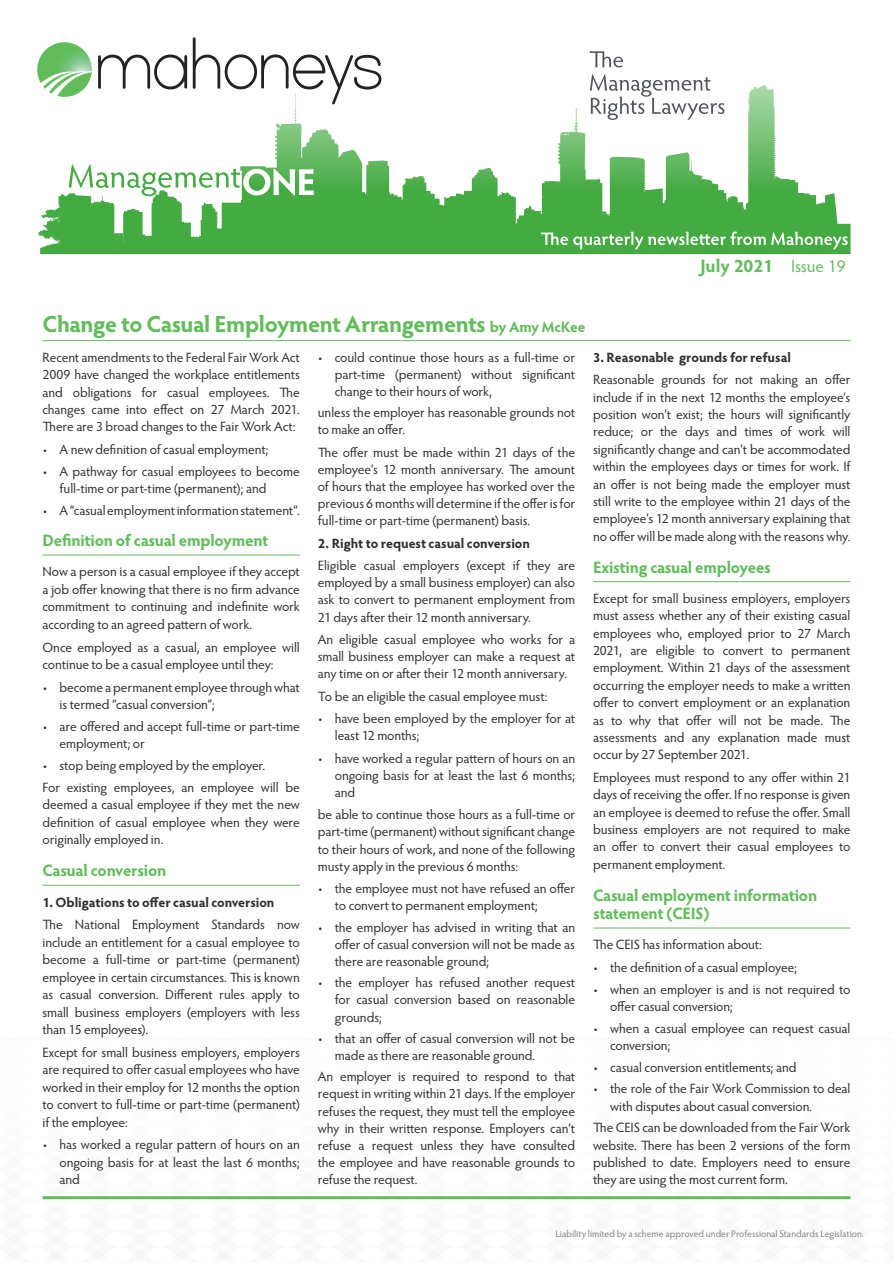
<style>
.page{position:relative;width:893px;height:1263px;background:#fff}
.page>*{position:absolute;margin:0;border:0;box-sizing:border-box;transform-origin:0 0}
.t1{font:700 23.25px "Hypatia Sans Pro";letter-spacing:-.02em;color:#63bd5c}
.t2{font:700 18px "Hypatia Sans Pro";color:#63bd5c}
.t3{font:700 16.5px/18.3px "Hypatia Sans Pro";letter-spacing:-.02em;color:#63bd5c}
.t4{font:13.5px/17.4px "Hypatia Sans Pro";letter-spacing:-.005em;color:#312f30;text-align:justify}
.t5{font:700 13.5px "Hypatia Sans Pro";letter-spacing:-.005em;color:#312f30}
.t6{font:9.75px "Hypatia Sans Pro";color:#808285}
.s1{font-weight:400;font-size:17.25px}
.s2{font-size:15px}
</style>
<div class="page">
<svg style="left:37px;top:42px;width:55px;height:42px"></svg>
<svg style="left:98px;top:55px;width:89px;height:29px"></svg>
<svg style="left:193px;top:37px;width:188px;height:47px"></svg>
<svg style="left:38px;top:84px;width:813px;height:170px"></svg>
<svg style="left:69px;top:164px;width:245px;height:32px"></svg>
<svg style="left:541px;top:232px;width:307px;height:17px;background:#71be6f"></svg>
<svg style="left:590px;top:74px;width:134px;height:46px"></svg>
<svg style="left:590px;top:51px;width:33px;height:16px"></svg>
<svg style="left:42px;top:1196px;width:809px;height:4px"></svg>
<hr style="left:43px;top:1196px;width:807px;height:3px;background:#63bd5c">
<hr style="left:43px;top:340px;width:807px;height:1px;background:#63bd5c">
<hr style="left:43px;top:555px;width:257px;height:1px;background:#63bd5c">
<hr style="left:43px;top:885px;width:257px;height:1px;background:#63bd5c">
<hr style="left:593px;top:581px;width:257px;height:1px;background:#63bd5c">
<hr style="left:593px;top:928px;width:257px;height:1px;background:#63bd5c">
<h2 class="t2" style="left:700px;top:253px;width:147px">July 2021 <span class="s1">Issue 19</span></h2>
<h1 class="t1" style="left:43px;top:307px;width:544px">Change to Casual Employment Arrangements <span class="s2">by Amy McKee</span></h1>
<p class="t4" style="left:43px;top:348px;width:259px">Recent amendments to the Federal Fair Work Act 2009 have changed the workplace entitlements and obligations for casual employees. The changes came into effect on 27 March 2021.<br>There are 3 broad changes to the Fair Work Act:</p>
<p class="t4" style="left:43px;top:440px;width:228px">• A new definition of casual employment;</p>
<p class="t4" style="left:60px;top:462px;width:242px;text-indent:-17px">• A pathway for casual employees to become full-time or part-time (permanent); and</p>
<p class="t4" style="left:43px;top:501px;width:259px">• A “casual employment information statement”.</p>
<p class="t3" style="left:43px;top:530px;width:228px">Definition of casual employment</p>
<p class="t4" style="left:43px;top:563px;width:259px">Now a person is a casual employee if they accept a job offer knowing that there is no firm advance commitment to continuing and indefinite work according to an agreed pattern of work.</p>
<p class="t4" style="left:43px;top:638px;width:259px">Once employed as a casual, an employee will continue to be a casual employee until they:</p>
<p class="t4" style="left:60px;top:678px;width:242px;text-indent:-17px">• become a permanent employee through what is termed “casual conversion”;</p>
<p class="t4" style="left:60px;top:717px;width:242px;text-indent:-17px">• are offered and accept full-time or part-time employment; or</p>
<p class="t4" style="left:43px;top:754px;width:259px;line-height:21.8px">• stop being employed by the employer.<br>For existing employees, an employee will be</p>
<p class="t4" style="left:43px;top:795px;width:259px">deemed a casual employee if they met the new definition of casual employee when they were originally employed in.</p>
<p class="t3" style="left:43px;top:861px;width:125px">Casual conversion</p>
<p class="t5" style="left:43px;top:892px;width:233px">1. Obligations to offer casual conversion</p>
<p class="t4" style="left:43px;top:915px;width:259px">The National Employment Standards now include an entitlement for a casual employee to become a full-time or part-time (permanent) employee in certain circumstances. This is known as casual conversion. Different rules apply to small business employers (employers with less than 15 employees).</p>
<p class="t4" style="left:43px;top:1043px;width:259px">Except for small business employers, employers are required to offer casual employees who have worked in their employ for 12 months the option to convert to full-time or part-time (permanent) if the employee:</p>
<p class="t4" style="left:60px;top:1136px;width:242px;text-indent:-17px">• has worked a regular pattern of hours on an ongoing basis for at least the last 6 months; and</p>
<p class="t4" style="left:335px;top:348px;width:242px;text-indent:-17px">• could continue those hours as a full-time or part-time (permanent) without significant change to their hours of work,</p>
<p class="t4" style="left:318px;top:404px;width:259px">unless the employer has reasonable grounds not to make an offer.</p>
<p class="t4" style="left:318px;top:443px;width:259px">The offer must be made within 21 days of the employee’s 12 month anniversary. The amount of hours that the employee has worked over the previous 6 months will determine if the offer is for full-time or part-time (permanent) basis.</p>
<p class="t5" style="left:318px;top:533px;width:214px">2. Right to request casual conversion</p>
<p class="t4" style="left:318px;top:557px;width:259px">Eligible casual employers (except if they are employed by a small business employer) can also ask to convert to permanent employment from 21 days after their 12 month anniversary.</p>
<p class="t4" style="left:318px;top:630px;width:259px">An eligible casual employee who works for a small business employer can make a request at any time on or after their 12 month anniversary.</p>
<p class="t4" style="left:318px;top:687px;width:231px">To be an eligible the casual employee must:</p>
<p class="t4" style="left:335px;top:709px;width:242px;text-indent:-17px">• have been employed by the employer for at least 12 months;</p>
<p class="t4" style="left:335px;top:749px;width:242px;text-indent:-17px">• have worked a regular pattern of hours on an ongoing basis for at least the last 6 months; and</p>
<p class="t4" style="left:318px;top:806px;width:259px">be able to continue those hours as a full-time or part-time (permanent) without significant change to their hours of work, and none of the following musty apply in the previous 6 months:</p>
<p class="t4" style="left:335px;top:879px;width:242px;text-indent:-17px">• the employee must not have refused an offer to convert to permanent employment;</p>
<p class="t4" style="left:335px;top:918px;width:242px;text-indent:-17px">• the employer has advised in writing that an offer of casual conversion will not be made as there are reasonable ground;</p>
<p class="t4" style="left:335px;top:974px;width:242px;text-indent:-17px">• the employer has refused another request for casual conversion based on reasonable grounds;</p>
<p class="t4" style="left:335px;top:1029px;width:242px;text-indent:-17px">• that an offer of casual conversion will not be made as there are reasonable ground.</p>
<p class="t4" style="left:318px;top:1068px;width:259px">An employer is required to respond to that request in writing within 21 days. If the employer refuses the request, they must tell the employee why in their written response. Employers can’t refuse a request unless they have consulted the employee and have reasonable grounds to refuse the request.</p>
<p class="t5" style="left:593px;top:347px;width:199px">3. Reasonable grounds for refusal</p>
<p class="t4" style="left:593px;top:371px;width:259px">Reasonable grounds for not making an offer include if in the next 12 months the employee’s position won’t exist; the hours will significantly reduce; or the days and times of work will significantly change and can’t be accommodated within the employees days or times for work. If an offer is not being made the employer must still write to the employee within 21 days of the employee’s 12 month anniversary explaining that no offer will be made along with the reasons why.</p>
<p class="t3" style="left:593px;top:557px;width:179px">Existing casual employees</p>
<p class="t4" style="left:593px;top:589px;width:259px">Except for small business employers, employers must assess whether any of their existing casual employees who, employed prior to 27 March 2021, are eligible to convert to permanent employment. Within 21 days of the assessment occurring the employer needs to make a written offer to convert employment or an explanation as to why that offer will not be made. The assessments and any explanation made must occur by 27 September 2021.</p>
<p class="t4" style="left:593px;top:768px;width:259px">Employees must respond to any offer within 21 days of receiving the offer. If no response is given an employee is deemed to refuse the offer. Small business employers are not required to make an offer to convert their casual employees to permanent employment.</p>
<p class="t3" style="left:593px;top:885px;width:226px">Casual employment information statement (CEIS)</p>
<p class="t4" style="left:593px;top:935px;width:170px">The CEIS has information about:</p>
<p class="t4" style="left:593px;top:958px;width:205px">• the definition of a casual employee;</p>
<p class="t4" style="left:610px;top:980px;width:242px;text-indent:-17px">• when an employer is and is not required to offer casual conversion;</p>
<p class="t4" style="left:610px;top:1019px;width:242px;text-indent:-17px">• when a casual employee can request casual conversion;</p>
<p class="t4" style="left:593px;top:1058px;width:205px">• casual conversion entitlements; and</p>
<p class="t4" style="left:610px;top:1079px;width:242px;text-indent:-17px">• the role of the Fair Work Commission to deal with disputes about casual conversion.</p>
<p class="t4" style="left:593px;top:1118px;width:259px">The CEIS can be downloaded from the Fair Work website. There has been 2 versions of the form published to date. Employers need to ensure they are using the most current form.</p>
<p class="t6" style="left:555px;top:1227px;width:310px">Liability limited by a scheme approved under Professional Standards Legislation.</p>
</div>
